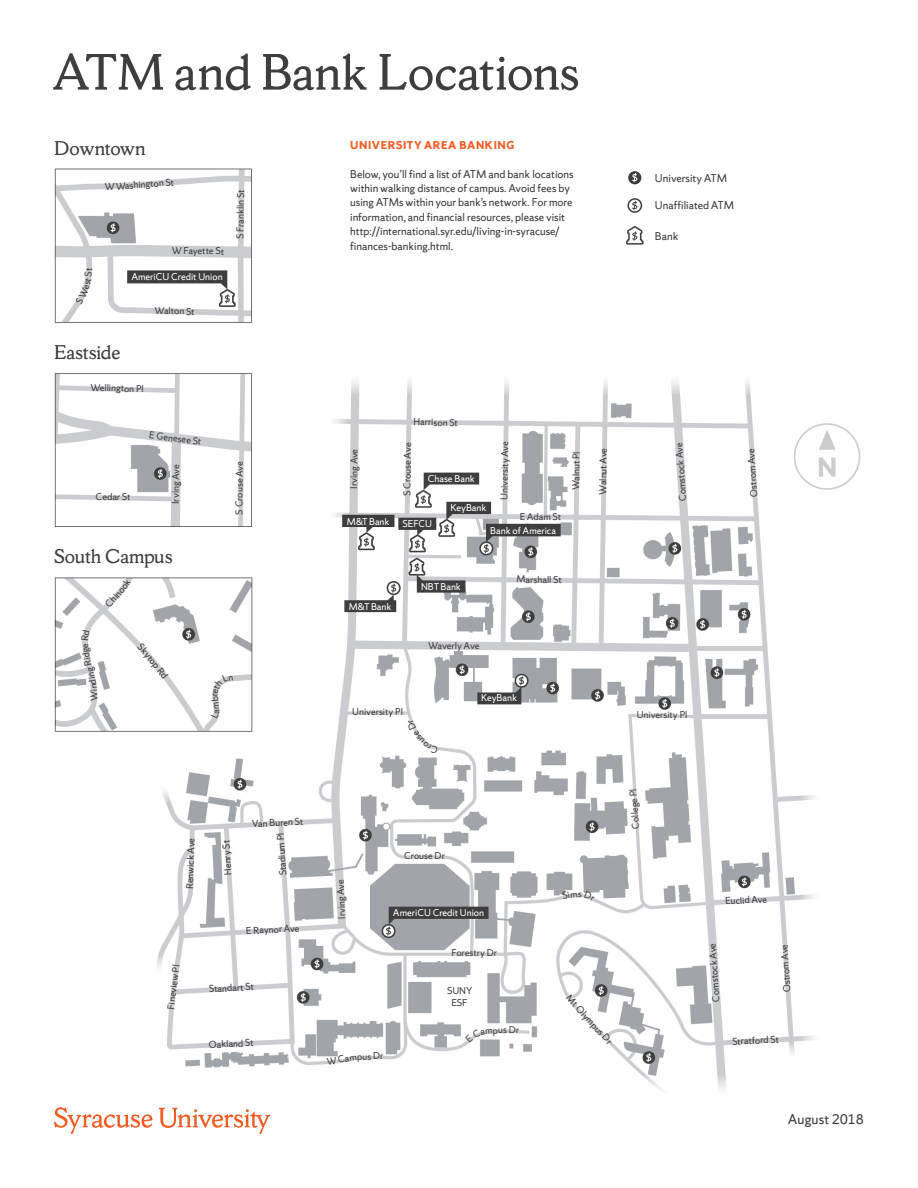
<style>
.page{position:relative;width:918px;height:1188px;background:#fff}
.page>*{position:absolute;margin:0;border:0;box-sizing:border-box;transform-origin:0 0}
.Heading_1{font:54px "Sherman Serif";color:#3e3e3f}
.t1{font:21px "Sherman Serif";letter-spacing:-.005em;color:#3e3e3f}
.Date{font:15px "Sherman Sans";color:#3e3e3f}
.Body{font:12px/14.4px "Sherman Sans";color:#3e3e3f}
.Heading_2{font:700 12px "Sherman Sans";letter-spacing:.05em;color:#f25b21}
.t2{font:10.5px/12.6px "Sherman Sans";color:#3e3e3f;text-align:center}
.t3{font:10.5px "Sherman Sans";color:#fff}
.t4{font:10.5px "Sherman Sans";letter-spacing:-.02em;color:#3e3e3f}
</style>
<div class="page">
<img style="left:157px;top:381px;width:704px;height:708px">
<img style="left:54px;top:168px;width:210px;height:574px">
<svg style="left:54px;top:1107px;width:98px;height:27px"></svg>
<svg style="left:159px;top:1108px;width:111px;height:26px"></svg>
<svg style="left:627px;top:198px;width:15px;height:15px"></svg>
<svg style="left:628px;top:171px;width:13px;height:13px"></svg>
<svg style="left:632px;top:173px;width:5px;height:9px"></svg>
<svg style="left:626px;top:226px;width:18px;height:19px"></svg>
<svg style="left:75px;top:268px;width:17px;height:36px"></svg>
<svg style="left:105px;top:181px;width:35px;height:9px"></svg>
<svg style="left:137px;top:643px;width:32px;height:36px"></svg>
<svg style="left:104px;top:578px;width:27px;height:29px"></svg>
<svg style="left:211px;top:674px;width:22px;height:44px"></svg>
<svg style="left:327px;top:1055px;width:35px;height:10px"></svg>
<svg style="left:465px;top:1029px;width:37px;height:13px"></svg>
<svg style="left:510px;top:1026px;width:9px;height:7px"></svg>
<svg style="left:407px;top:719px;width:31px;height:34px"></svg>
<svg style="left:566px;top:994px;width:10px;height:11px"></svg>
<svg style="left:562px;top:891px;width:33px;height:10px"></svg>
<svg style="left:81px;top:629px;width:17px;height:72px"></svg>
<h1 class="Heading_1" style="left:53px;top:38px;width:528px">ATM and Bank Locations</h1>
<h2 class="t1" style="left:54px;top:135px;width:93px">Downtown</h2>
<p class="t2" style="left:140px;top:178px;width:35px;rotate:-4deg">ngton St</p>
<p class="t2" style="left:172px;top:244px;width:54px;rotate:1deg">W Fayette St</p>
<p class="t3" style="left:131px;top:271px;width:93px">AmeriCU Credit Union</p>
<p class="t2" style="left:155px;top:304px;width:42px;rotate:1deg">Walton St</p>
<h2 class="t1" style="left:54px;top:339px;width:68px">Eastside</h2>
<p class="t2" style="left:91px;top:381px;width:55px;rotate:1deg">Wellington Pl</p>
<p class="t2" style="left:234px;top:239px;width:51px;rotate:-89deg">S Franklin St</p>
<h2 class="Heading_2" style="left:350px;top:138px;width:166px">UNIVERSITY AREA BANKING</h2>
<p class="Body" style="left:350px;top:166px;width:225px">Below, you’ll find a list of ATM and bank locations within walking distance of campus. Avoid fees by using ATMs within your bank’s network. For more information, and financial resources, please visit http://international.syr.edu/living-in-syracuse/ finances-banking.html.</p>
<p class="t2" style="left:414px;top:415px;width:46px;rotate:1deg">Harrison St</p>
<p class="Body" style="left:655px;top:170px;width:74px">University ATM</p>
<p class="Body" style="left:655px;top:198px;width:81px">Unaffiliated ATM</p>
<p class="Body" style="left:655px;top:229px;width:25px">Bank</p>
<p class="t2" style="left:96px;top:490px;width:36px;rotate:1deg">Cedar St</p>
<p class="t2" style="left:150px;top:429px;width:54px;rotate:7deg">E Genesee St</p>
<p class="t2" style="left:169px;top:504px;width:41px;rotate:-89deg">Irving Ave</p>
<p class="t2" style="left:232px;top:514px;width:54px;rotate:-89deg">S Crouse Ave</p>
<h2 class="t1" style="left:54px;top:543px;width:120px">South Campus</h2>
<p class="t2" style="left:183px;top:889px;width:53px;rotate:-88deg">Renwick Ave</p>
<p class="t2" style="left:252px;top:818px;width:53px;rotate:-3deg">Van Buren St</p>
<p class="t2" style="left:222px;top:875px;width:36px;rotate:-93deg">Henry St</p>
<p class="t2" style="left:277px;top:876px;width:44px;rotate:-94deg">Stadium Pl</p>
<p class="t2" style="left:164px;top:1008px;width:46px;rotate:-83deg">Fineview Pl</p>
<p class="t2" style="left:246px;top:924px;width:55px;rotate:-3deg">E Raynor Ave</p>
<p class="t2" style="left:209px;top:983px;width:46px;rotate:-3deg">Standart St</p>
<p class="t2" style="left:208px;top:1038px;width:47px;rotate:-2deg">Oakland St</p>
<p class="t2" style="left:347px;top:488px;width:41px;rotate:-89deg">Irving Ave</p>
<p class="t2" style="left:401px;top:496px;width:55px;rotate:-89deg">S Crouse Ave</p>
<p class="t2" style="left:498px;top:499px;width:60px;rotate:-89deg">University Ave</p>
<p class="t2" style="left:569px;top:490px;width:40px;rotate:-89deg">Walnut Pl</p>
<p class="t2" style="left:596px;top:495px;width:48px;rotate:-89deg">Walnut Ave</p>
<p class="t2" style="left:676px;top:502px;width:60px;rotate:-94deg">Comstock Ave</p>
<p class="t2" style="left:748px;top:497px;width:50px;rotate:-94deg">Ostrom Ave</p>
<p class="t3" style="left:428px;top:472px;width:49px">Chase Bank</p>
<p class="t3" style="left:451px;top:502px;width:37px">KeyBank</p>
<p class="t2" style="left:520px;top:510px;width:43px">E Adam St</p>
<p class="t3" style="left:347px;top:515px;width:87px">M&amp;T Bank SEFCU</p>
<p class="t3" style="left:490px;top:524px;width:67px">Bank of America</p>
<p class="t3" style="left:349px;top:600px;width:44px">M&amp;T Bank</p>
<p class="t2" style="left:352px;top:706px;width:52px">University Pl</p>
<p class="t3" style="left:421px;top:581px;width:41px">NBT Bank</p>
<p class="t4" style="left:428px;top:640px;width:53px">Waverly Ave</p>
<p class="t2" style="left:517px;top:573px;width:47px;rotate:1deg">Marshall St</p>
<p class="t3" style="left:481px;top:692px;width:37px">KeyBank</p>
<p class="t2" style="left:637px;top:708px;width:52px">University Pl</p>
<p class="t2" style="left:335px;top:919px;width:41px;rotate:-92deg">Irving Ave</p>
<p class="t2" style="left:404px;top:849px;width:42px">Crouse Dr</p>
<p class="t3" style="left:393px;top:907px;width:93px">AmeriCU Credit Union</p>
<p class="t2" style="left:362px;top:1050px;width:22px;rotate:-1deg">us Dr</p>
<p class="t2" style="left:451px;top:946px;width:47px">Forestry Dr</p>
<p class="t2" style="left:447px;top:984px;width:27px">SUNY<br>ESF</p>
<p class="t2" style="left:503px;top:1023px;width:5px">s</p>
<p class="t2" style="left:629px;top:829px;width:42px;rotate:-94deg">College Pl</p>
<p class="t2" style="left:579px;top:999px;width:56px;rotate:47deg">t Olympus Dr</p>
<p class="t2" style="left:725px;top:895px;width:44px;rotate:-3deg">Euclid Ave</p>
<p class="t2" style="left:710px;top:1002px;width:60px;rotate:-94deg">Comstock Ave</p>
<p class="t2" style="left:781px;top:993px;width:50px;rotate:-94deg">Ostrom Ave</p>
<p class="t2" style="left:732px;top:1035px;width:48px;rotate:-3deg">Stratford St</p>
<p class="Date" style="left:788px;top:1111px;width:78px">August 2018</p>
</div>
